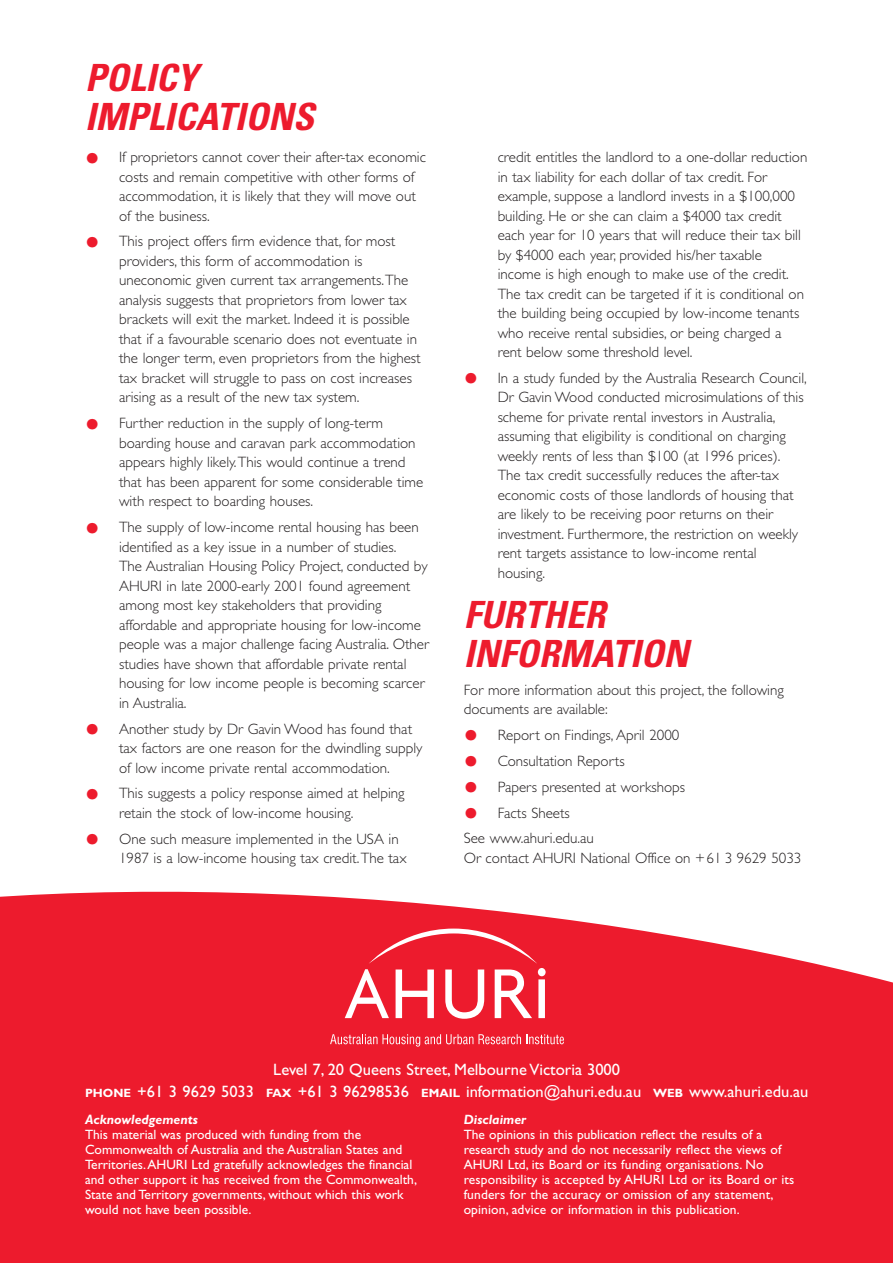
<style>
.page{position:relative;width:893px;height:1263px;background:#fff}
.page>*{position:absolute;margin:0;border:0;box-sizing:border-box;transform-origin:0 0}
.t1{font:italic 700 condensed 37.5px/39px "Univers";color:#ed1b2d}
.t2{font:16.5px/21.6px "Gill Sans";color:#fff;text-align:center}
.t3{font:300 15px/19.5px "Gill Sans";color:#231f20}
.t4{font:13.5px/15px "Gill Sans";color:#fff}
.t5{font:italic 700 13.5px "Gill Sans";color:#fff}
.s1{font-size:43.5px;color:#ed1b2d}
.s2{font-weight:700;font-size:12px}
</style>
<div class="page">
<svg style="left:0;top:891px;width:892px;height:372px;background:#ee2b3c"></svg>
<svg style="left:345px;top:929px;width:200px;height:90px"></svg>
<svg style="left:330px;top:1034px;width:234px;height:13px;background:#f04c5a"></svg>
<h1 class="t1" style="left:85px;top:62px;width:230px">POLICY<br>IMPLICATIONS</h1>
<p class="t3" style="left:119px;top:149px;width:308px;text-indent:-37px"><span class="s1">•</span> If proprietors cannot cover their after-tax economic costs and remain competitive with other forms of accommodation, it is likely that they will move out of the business.</p>
<p class="t3" style="left:119px;top:233px;width:303px;text-indent:-37px"><span class="s1">•</span> This project offers firm evidence that, for most providers, this form of accommodation is uneconomic given current tax arrangements.The analysis suggests that proprietors from lower tax brackets will exit the market. Indeed it is possible that if a favourable scenario does not eventuate in the longer term, even proprietors from the highest tax bracket will struggle to pass on cost increases arising as a result of the new tax system.</p>
<p class="t3" style="left:119px;top:415px;width:306px;text-indent:-37px"><span class="s1">•</span> Further reduction in the supply of long-term boarding house and caravan park accommodation appears highly likely.This would continue a trend that has been apparent for some considerable time with respect to boarding houses.</p>
<p class="t3" style="left:119px;top:519px;width:311px;text-indent:-37px"><span class="s1">•</span> The supply of low-income rental housing has been identified as a key issue in a number of studies.<br>The Australian Housing Policy Project, conducted by AHURI in late 2000-early 2001 found agreement among most key stakeholders that providing affordable and appropriate housing for low-income people was a major challenge facing Australia. Other studies have shown that affordable private rental housing for low income people is becoming scarcer in Australia.</p>
<p class="t3" style="left:119px;top:720px;width:305px;text-indent:-37px"><span class="s1">•</span> Another study by Dr Gavin Wood has found that tax factors are one reason for the dwindling supply of low income private rental accommodation.</p>
<p class="t3" style="left:119px;top:785px;width:287px;text-indent:-37px"><span class="s1">•</span> This suggests a policy response aimed at helping retain the stock of low-income housing.</p>
<p class="t3" style="left:119px;top:831px;width:289px;text-indent:-37px"><span class="s1">•</span> One such measure implemented in the USA in<br>1987 is a low-income housing tax credit.The tax</p>
<p class="t3" style="left:497px;top:149px;width:311px">credit entitles the landlord to a one-dollar reduction in tax liability for each dollar of tax credit. For example, suppose a landlord invests in a $100,000 building. He or she can claim a $4000 tax credit each year for 10 years that will reduce their tax bill by $4000 each year, provided his/her taxable income is high enough to make use of the credit.<br>The tax credit can be targeted if it is conditional on the building being occupied by low-income tenants who receive rental subsidies, or being charged a rent below some threshold level.</p>
<p class="t3" style="left:497px;top:370px;width:310px;text-indent:-37px"><span class="s1">•</span> In a study funded by the Australia Research Council, Dr Gavin Wood conducted microsimulations of this scheme for private rental investors in Australia, assuming that eligibility is conditional on charging weekly rents of less than $100 (at 1996 prices).<br>The tax credit successfully reduces the after-tax economic costs of those landlords of housing that are likely to be receiving poor returns on their investment. Furthermore, the restriction on weekly rent targets assistance to low-income rental housing.</p>
<h1 class="t1" style="left:463px;top:599px;width:226px">FURTHER<br>INFORMATION</h1>
<p class="t3" style="left:463px;top:681px;width:321px">For more information about this project, the following documents are available:</p>
<p class="t3" style="left:460px;top:727px;width:220px"><span class="s1">•</span> Report on Findings, April 2000</p>
<p class="t3" style="left:460px;top:753px;width:166px"><span class="s1">•</span> Consultation Reports</p>
<p class="t3" style="left:460px;top:779px;width:226px"><span class="s1">•</span> Papers presented at workshops</p>
<p class="t3" style="left:460px;top:801px;width:135px;line-height:26px"><span class="s1">•</span> Facts Sheets<br>See www.ahuri.edu.au</p>
<p class="t3" style="left:463px;top:850px;width:339px">Or contact AHURI National Office on +61 3 9629 5033</p>
<p class="t2" style="left:85px;top:1061px;width:724px">Level 7, 20 Queens Street, Melbourne Victoria 3000<br><span class="s2">PHONE</span> +61 3 9629 5033 <span class="s2">FAX</span> +61 3 96298536 <span class="s2">EMAIL</span> information@ahuri.edu.au <span class="s2">WEB</span> www.ahuri.edu.au</p>
<p class="t5" style="left:85px;top:1114px;width:114px">Acknowledgements</p>
<p class="t4" style="left:85px;top:1128px;width:333px">This material was produced with funding from the Commonwealth of Australia and the Australian States and Territories.AHURI Ltd gratefully acknowledges the financial and other support it has received from the Commonwealth, State and Territory governments, without which this work would not have been possible.</p>
<p class="t5" style="left:463px;top:1114px;width:64px">Disclaimer</p>
<p class="t4" style="left:463px;top:1128px;width:332px">The opinions in this publication reflect the results of a research study and do not necessarily reflect the views of AHURI Ltd, its Board or its funding organisations. No responsibility is accepted by AHURI Ltd or its Board or its funders for the accuracy or omission of any statement, opinion, advice or information in this publication.</p>
</div>
